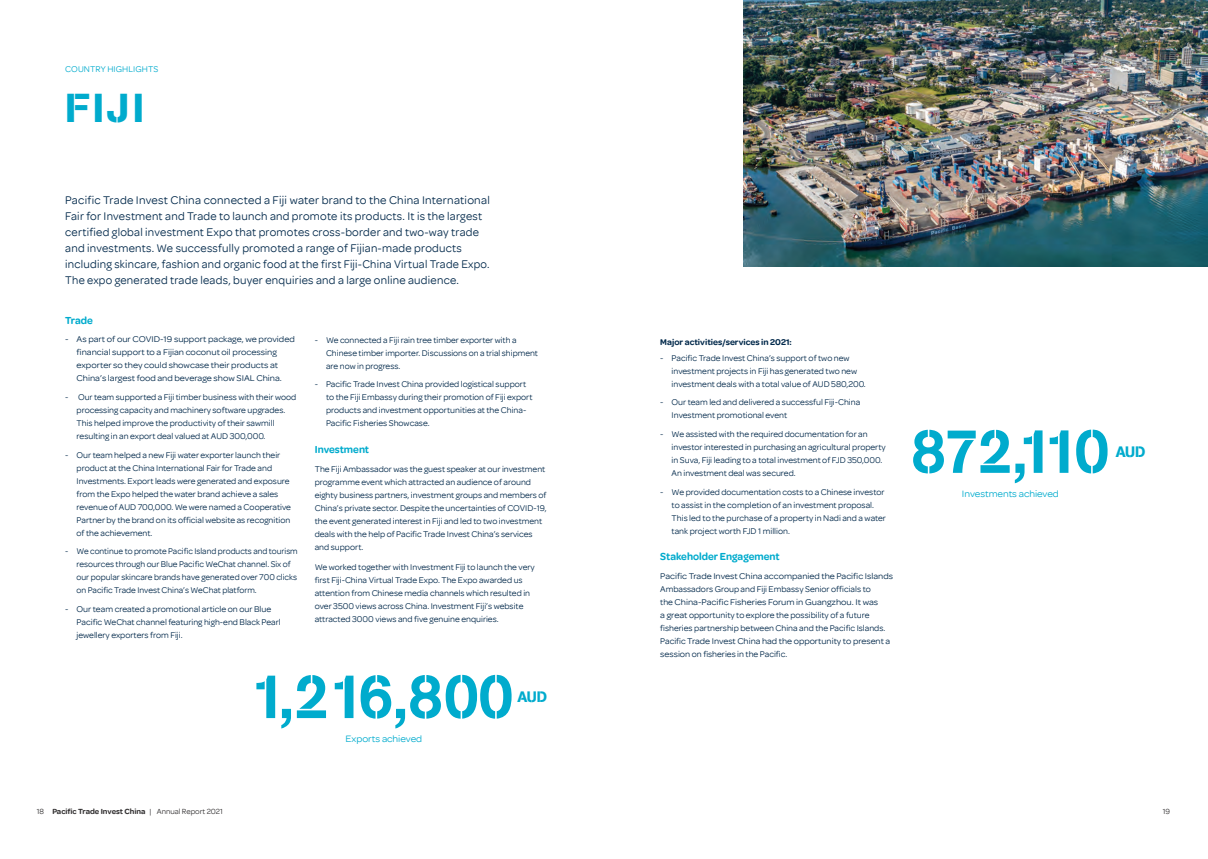
<style>
.page{position:relative;width:1208px;height:859px;background:#fff}
.page>*{position:absolute;margin:0;border:0;box-sizing:border-box;transform-origin:0 0}
.Dark_Body_Copy_9pt{font:61.4px "AG Book Stencil";letter-spacing:-.02em;color:#00abcd}
.Page_Heading_1{font:40px "AG Book Stencil";color:#00abcd;scale:1.05 1}
.Dark_Body_Copy_9pt-2{font:15px "AG Book Stencil";letter-spacing:-.015em;color:#00abcd}
.Intro_Para{font:12px/16px "Omnes";letter-spacing:.02em;color:#00284a}
.Dark_Body_Copy_9pt-3{font:600 11px "Omnes";color:#00abcd;scale:.95 1}
.Dark_Body_Copy_9pt-4{font:10px "Omnes";letter-spacing:-.005em;color:#00abcd;scale:1.05 1}
.Dark_Body_Copy_9pt-5{font:9px/13px "Omnes";color:#00284a}
.Dark_Body_Copy_9pt-6{font:9px/13px "Omnes";color:#00284a;scale:1.05 1}
.Dark_Body_Copy_9pt-7{font:9px/13px "Omnes";color:#00284a;scale:1.06 1}
.Sub_Sub_heading_Coun{font:600 9px "Omnes";color:#00284a}
.Page_Heading_1-2{font:9px "Omnes";letter-spacing:.01em;color:#00abcd}
.t1{font:600 8px "Omnes";color:#312f30}
.t2{font:8px "Omnes";color:#312f30}
.s1{font-weight:400}
</style>
<div class="page">
<img style="left:744px;top:0;width:464px;height:266px">
<p class="Page_Heading_1-2" style="left:65px;top:63px;width:95px">COUNTRY HIGHLIGHTS</p>
<p class="Page_Heading_1" style="left:65px;top:84px;width:77px">FIJI</p>
<p class="Intro_Para" style="left:65px;top:192px;width:426px">Pacific Trade Invest China connected a Fiji water brand to the China International Fair for Investment and Trade to launch and promote its products. It is the largest certified global investment Expo that promotes cross-border and two-way trade and investments. We successfully promoted a range of Fijian-made products including skincare, fashion and organic food at the first Fiji-China Virtual Trade Expo.<br>The expo generated trade leads, buyer enquiries and a large online audience.</p>
<p class="Dark_Body_Copy_9pt-3" style="left:65px;top:314px;width:31px">Trade</p>
<p class="Dark_Body_Copy_9pt-7" style="left:77px;top:333px;width:207px;text-indent:-11px">- As part of our COVID-19 support package, we provided financial support to a Fijian coconut oil processing exporter so they could showcase their products at China’s largest food and beverage show SIAL China.</p>
<p class="Dark_Body_Copy_9pt-5" style="left:77px;top:390px;width:221px;text-indent:-11px">- Our team supported a Fiji timber business with their wood processing capacity and machinery software upgrades.<br>This helped improve the productivity of their sawmill resulting in an export deal valued at AUD 300,000.</p>
<p class="Dark_Body_Copy_9pt-5" style="left:77px;top:448px;width:216px;text-indent:-11px">- Our team helped a new Fiji water exporter launch their product at the China International Fair for Trade and Investments. Export leads were generated and exposure from the Expo helped the water brand achieve a sales revenue of AUD 700,000. We were named a Cooperative Partner by the brand on its official website as recognition of the achievement.</p>
<p class="Dark_Body_Copy_9pt-5" style="left:77px;top:545px;width:223px;text-indent:-11px">- We continue to promote Pacific Island products and tourism resources through our Blue Pacific WeChat channel. Six of our popular skincare brands have generated over 700 clicks on Pacific Trade Invest China’s WeChat platform.</p>
<p class="Dark_Body_Copy_9pt-5" style="left:77px;top:602px;width:206px;text-indent:-11px">- Our team created a promotional article on our Blue<br>Pacific WeChat channel featuring high-end Black Pearl jewellery exporters from Fiji.</p>
<p class="Dark_Body_Copy_9pt-5" style="left:326px;top:333px;width:213px;text-indent:-11px">- We connected a Fiji rain tree timber exporter with a<br>Chinese timber importer. Discussions on a trial shipment are now in progress.</p>
<p class="Dark_Body_Copy_9pt-5" style="left:326px;top:378px;width:208px;text-indent:-11px">- Pacific Trade Invest China provided logistical support to the Fiji Embassy during their promotion of Fiji export products and investment opportunities at the China-Pacific Fisheries Showcase.</p>
<p class="Dark_Body_Copy_9pt-3" style="left:315px;top:443px;width:59px">Investment</p>
<p class="Dark_Body_Copy_9pt-5" style="left:315px;top:462px;width:233px">The Fiji Ambassador was the guest speaker at our investment programme event which attracted an audience of around eighty business partners, investment groups and members of China’s private sector. Despite the uncertainties of COVID-19, the event generated interest in Fiji and led to two investment deals with the help of Pacific Trade Invest China’s services and support.</p>
<p class="Dark_Body_Copy_9pt-5" style="left:315px;top:560px;width:222px">We worked together with Investment Fiji to launch the very first Fiji-China Virtual Trade Expo. The Expo awarded us attention from Chinese media channels which resulted in over 3500 views across China. Investment Fiji’s website attracted 3000 views and five genuine enquiries.</p>
<p class="Dark_Body_Copy_9pt" style="left:252px;top:660px;width:263px">1,216,800</p>
<p class="Dark_Body_Copy_9pt-2" style="left:517px;top:688px;width:31px">AUD</p>
<p class="Dark_Body_Copy_9pt-4" style="left:346px;top:733px;width:74px">Exports achieved</p>
<p class="Sub_Sub_heading_Coun" style="left:660px;top:337px;width:133px">Major activities/services in 2021:</p>
<p class="Dark_Body_Copy_9pt-5" style="left:671px;top:351px;width:196px;text-indent:-11px">- Pacific Trade Invest China’s support of two new investment projects in Fiji has generated two new investment deals with a total value of AUD 580,200.</p>
<p class="Dark_Body_Copy_9pt-5" style="left:671px;top:396px;width:190px;text-indent:-11px">- Our team led and delivered a successful Fiji-China<br>Investment promotional event</p>
<p class="Dark_Body_Copy_9pt-5" style="left:671px;top:427px;width:216px;text-indent:-11px">- We assisted with the required documentation for an investor interested in purchasing an agricultural property in Suva, Fiji leading to a total investment of FJD 350,000.<br>An investment deal was secured.</p>
<p class="Dark_Body_Copy_9pt-5" style="left:671px;top:485px;width:216px;text-indent:-11px">- We provided documentation costs to a Chinese investor to assist in the completion of an investment proposal.<br>This led to the purchase of a property in Nadi and a water tank project worth FJD 1 million.</p>
<p class="Dark_Body_Copy_9pt-3" style="left:660px;top:550px;width:127px">Stakeholder Engagement</p>
<p class="Dark_Body_Copy_9pt-6" style="left:660px;top:569px;width:223px">Pacific Trade Invest China accompanied the Pacific Islands Ambassadors Group and Fiji Embassy Senior officials to<br>the China-Pacific Fisheries Forum in Guangzhou. It was<br>a great opportunity to explore the possibility of a future fisheries partnership between China and the Pacific Islands.<br>Pacific Trade Invest China had the opportunity to present a session on fisheries in the Pacific.</p>
<p class="Dark_Body_Copy_9pt" style="left:911px;top:415px;width:199px">872,110</p>
<p class="Dark_Body_Copy_9pt-4" style="left:962px;top:488px;width:94px">Investments achieved</p>
<p class="Dark_Body_Copy_9pt-2" style="left:1115px;top:442px;width:31px">AUD</p>
<p class="t1" style="left:37px;top:807px;width:187px"><span class="s1">18</span> Pacific Trade Invest China <span class="s1">| Annual Report 2021</span></p>
<p class="t2" style="left:1162px;top:807px;width:9px">19</p>
</div>
